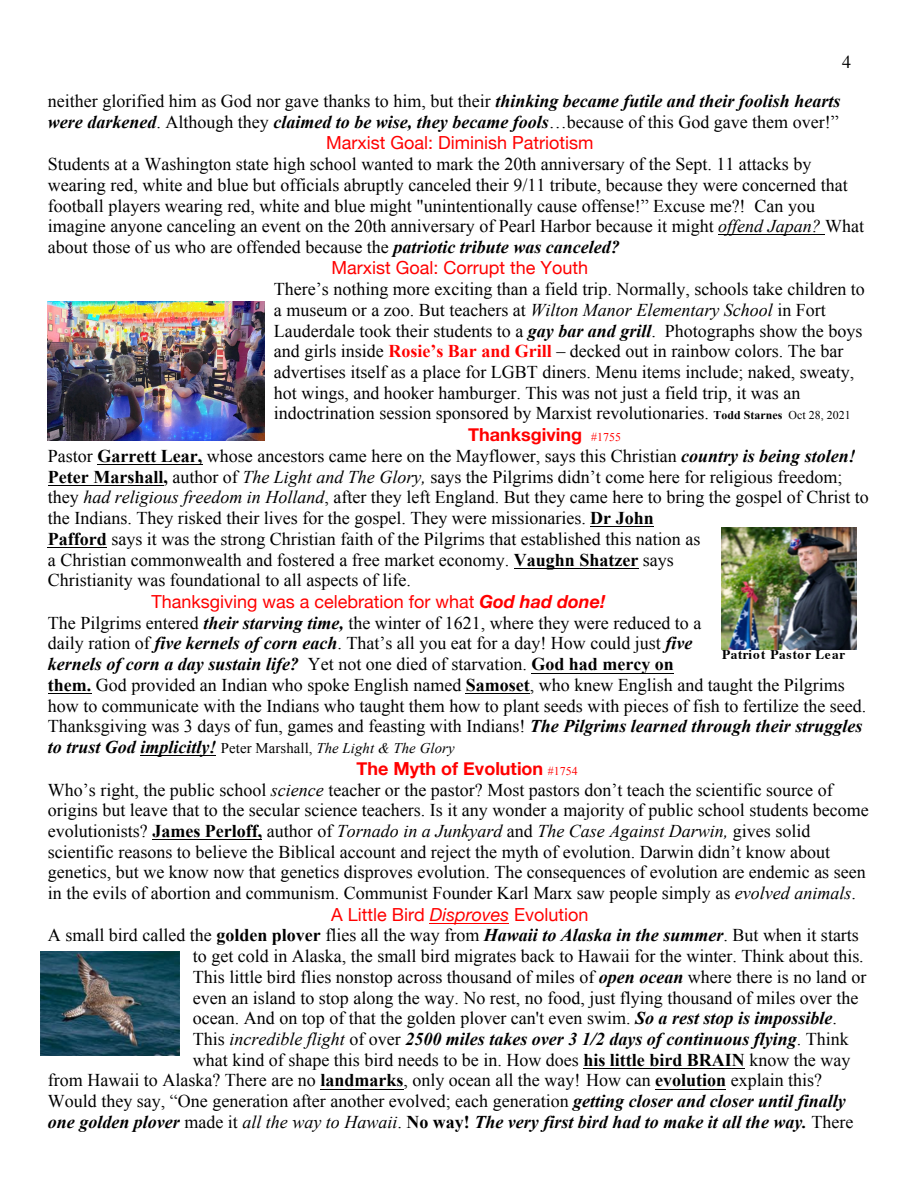
<style>
.page{position:relative;width:918px;height:1188px;background:#fff}
.page>*{position:absolute;margin:0;border:0;box-sizing:border-box;transform-origin:0 0}
.t1{font:18px "Times New Roman";color:#000}
.t2{font:italic 700 18px "Times New Roman";color:#000}
.t3{font:18px "Helvetica Neue";color:#f00}
.t4{font:italic 18px "Times New Roman";color:#000}
.t5{font:700 18px "Helvetica Neue";color:#f00}
.t6{font:18px "Times";color:#000}
.t7{font:700 13.35px "Times";letter-spacing:.04em;color:#000}
.s1{font-weight:700;font-style:italic}
.s2{font-style:italic}
.s3{font-weight:700;color:#f00}
.s4{font-weight:700;font-size:11.85px}
.s5{font-size:11.85px}
.s6{font-family:"Times New Roman";font-weight:400;font-size:11.85px}
.s7{font-weight:700}
.s8{font-weight:400;font-style:normal}
.s9{font-style:normal}
.s10{font-weight:400;font-style:normal;font-size:14.7px}
.s11{font-weight:400;font-size:14.7px}
.s12{font-weight:700;font-style:normal}
.s13{font-weight:400}
</style>
<div class="page">
<hr style="left:718px;top:235px;width:107px;height:1px;background:#000">
<hr style="left:98px;top:464px;width:105px;height:1px;background:#000">
<hr style="left:48px;top:485px;width:115px;height:1px;background:#000">
<hr style="left:590px;top:527px;width:64px;height:1px;background:#000">
<hr style="left:48px;top:547px;width:59px;height:1px;background:#000">
<hr style="left:514px;top:568px;width:124px;height:1px;background:#000">
<hr style="left:531px;top:673px;width:143px;height:1px;background:#000">
<hr style="left:48px;top:693px;width:43px;height:1px;background:#000">
<hr style="left:466px;top:693px;width:64px;height:1px;background:#000">
<hr style="left:140px;top:756px;width:76px;height:1px;background:#000">
<hr style="left:152px;top:840px;width:110px;height:1px;background:#000">
<hr style="left:430px;top:923px;width:79px;height:1px;background:#f00">
<hr style="left:584px;top:1068px;width:161px;height:1px;background:#000">
<hr style="left:320px;top:1089px;width:84px;height:1px;background:#000">
<hr style="left:655px;top:1089px;width:71px;height:1px;background:#000">
<img style="left:721px;top:527px;width:136px;height:123px">
<img style="left:40px;top:951px;width:140px;height:105px">
<img style="left:48px;top:301px;width:216px;height:139px">
<p class="t6" style="left:842px;top:45px;width:10px">4</p>
<p class="t1" style="left:48px;top:89px;width:794px">neither glorified him as God nor gave thanks to him, but their <span class="s1">thinking became futile and their foolish hearts</span></p>
<p class="t1" style="left:48px;top:110px;width:792px"><span class="s1">were darkened</span>. Although they <span class="s1">claimed to be wise, they became fools</span>…because of this God gave them over!”</p>
<p class="t3" style="left:326px;top:130px;width:269px">Marxist Goal: Diminish Patriotism</p>
<p class="t1" style="left:48px;top:152px;width:765px">Students at a Washington state high school wanted to mark the 20th anniversary of the Sept. 11 attacks by</p>
<p class="t1" style="left:48px;top:173px;width:801px">wearing red, white and blue but officials abruptly canceled their 9/11 tribute, because they were concerned that</p>
<p class="t1" style="left:48px;top:194px;width:769px">football players wearing red, white and blue might "unintentionally cause offense!” Excuse me?! Can you</p>
<p class="t1" style="left:48px;top:214px;width:818px">imagine anyone canceling an event on the 20th anniversary of Pearl Harbor because it might <span class="s2">offend Japan?</span> What</p>
<p class="t1" style="left:48px;top:235px;width:573px">about those of us who are offended because the <span class="s1">patriotic tribute was canceled?</span></p>
<p class="t3" style="left:331px;top:255px;width:258px">Marxist Goal: Corrupt the Youth</p>
<p class="t1" style="left:274px;top:277px;width:592px">There’s nothing more exciting than a field trip. Normally, schools take children to</p>
<p class="t1" style="left:274px;top:298px;width:553px">a museum or a zoo. But teachers at <span class="s2">Wilton Manor Elementary School</span> in Fort</p>
<p class="t1" style="left:274px;top:318px;width:590px">Lauderdale took their students to a <span class="s1">gay bar and grill</span>. Photographs show the boys</p>
<p class="t1" style="left:274px;top:339px;width:571px">and girls inside <span class="s3">Rosie’s Bar and Grill</span> – decked out in rainbow colors. The bar</p>
<p class="t1" style="left:274px;top:360px;width:582px">advertises itself as a place for LGBT diners. Menu items include; naked, sweaty,</p>
<p class="t1" style="left:274px;top:380px;width:528px">hot wings, and hooker hamburger. This was not just a field trip, it was an</p>
<p class="t1" style="left:274px;top:401px;width:578px">indoctrination session sponsored by Marxist revolutionaries. <span class="s4">Todd Starnes</span> <span class="s5">Oct 28, 2021</span></p>
<p class="t5" style="left:468px;top:421px;width:154px">Thanksgiving <span class="s6">#1755</span></p>
<p class="t1" style="left:48px;top:444px;width:809px">Pastor <span class="s7">Garrett Lear,</span> whose ancestors came here on the Mayflower, says this Christian <span class="s1">country is being stolen!</span></p>
<p class="t1" style="left:48px;top:465px;width:796px"><span class="s7">Peter Marshall,</span> author of <span class="s2">The Light and The Glory,</span> says the Pilgrims didn’t come here for religious freedom;</p>
<p class="t1" style="left:48px;top:485px;width:822px">they <span class="s2">had religious freedom in Holland</span>, after they left England. But they came here to bring the gospel of Christ to</p>
<p class="t1" style="left:48px;top:506px;width:607px">the Indians. They risked their lives for the gospel. They were missionaries. <span class="s7">Dr John</span></p>
<p class="t1" style="left:48px;top:527px;width:654px"><span class="s7">Pafford</span> says it was the strong Christian faith of the Pilgrims that established this nation as</p>
<p class="t1" style="left:48px;top:547px;width:627px">a Christian commonwealth and fostered a free market economy. <span class="s7">Vaughn Shatzer</span> says</p>
<p class="t1" style="left:48px;top:568px;width:364px">Christianity was foundational to all aspects of life.</p>
<p class="t3" style="left:151px;top:589px;width:455px">Thanksgiving was a celebration for what <span class="s1">God had done!</span></p>
<p class="t1" style="left:48px;top:611px;width:655px">The Pilgrims entered <span class="s1">their starving time,</span> the winter of 1621, where they were reduced to a</p>
<p class="t1" style="left:48px;top:631px;width:646px">daily ration of <span class="s1">five kernels of corn each</span>. That’s all you eat for a day! How could just <span class="s1">five</span></p>
<p class="t2" style="left:48px;top:652px;width:627px">kernels of corn a day sustain life? <span class="s8">Yet not one died of starvation.</span> <span class="s9">God had mercy on</span></p>
<p class="t1" style="left:48px;top:673px;width:798px"><span class="s7">them.</span> God provided an Indian who spoke English named <span class="s7">Samoset</span>, who knew English and taught the Pilgrims</p>
<p class="t1" style="left:48px;top:694px;width:820px">how to communicate with the Indians who taught them how to plant seeds with pieces of fish to fertilize the seed.</p>
<p class="t1" style="left:48px;top:714px;width:816px">Thanksgiving was 3 days of fun, games and feasting with Indians! <span class="s1">The Pilgrims learned through their struggles</span></p>
<p class="t2" style="left:48px;top:735px;width:408px">to trust God implicitly! <span class="s10">Peter Marshall,</span> <span class="s11">The Light &amp; The Glory</span></p>
<p class="t5" style="left:357px;top:755px;width:223px">The Myth of Evolution <span class="s6">#1754</span></p>
<p class="t1" style="left:48px;top:777px;width:786px">Who’s right, the public school <span class="s2">science</span> teacher or the pastor? Most pastors don’t teach the scientific source of</p>
<p class="t1" style="left:48px;top:798px;width:822px">origins but leave that to the secular science teachers. Is it any wonder a majority of public school students become</p>
<p class="t4" style="left:48px;top:819px;width:764px"><span class="s9">evolutionists?</span> <span class="s12">James Perloff,</span> <span class="s9">author of</span> Tornado in a Junkyard <span class="s9">and</span> The Case Against Darwin, <span class="s9">gives solid</span></p>
<p class="t1" style="left:48px;top:840px;width:784px">scientific reasons to believe the Biblical account and reject the myth of evolution. Darwin didn’t know about</p>
<p class="t1" style="left:48px;top:860px;width:819px">genetics, but we know now that genetics disproves evolution. The consequences of evolution are endemic as seen</p>
<p class="t1" style="left:48px;top:881px;width:809px">in the evils of abortion and communism. Communist Founder Karl Marx saw people simply as <span class="s2">evolved animals</span>.</p>
<p class="t3" style="left:331px;top:901px;width:259px">A Little Bird <span class="s2">Disproves</span> Evolution</p>
<p class="t1" style="left:48px;top:923px;width:813px">A small bird called the <span class="s7">golden plover</span> flies all the way from <span class="s1">Hawaii to Alaska in the summer</span>. But when it starts</p>
<p class="t1" style="left:193px;top:944px;width:672px">to get cold in Alaska, the small bird migrates back to Hawaii for the winter. Think about this.</p>
<p class="t1" style="left:193px;top:965px;width:675px">This little bird flies nonstop across thousand of miles of <span class="s1">open ocean</span> where there is no land or</p>
<p class="t1" style="left:193px;top:986px;width:667px">even an island to stop along the way. No rest, no food, just flying thousand of miles over the</p>
<p class="t1" style="left:193px;top:1006px;width:646px">ocean. And on top of that the golden plover can't even swim. <span class="s1">So a rest stop is impossible</span>.</p>
<p class="t2" style="left:193px;top:1027px;width:658px"><span class="s8">This</span> <span class="s13">incredible flight</span> <span class="s8">of over</span> 2500 miles takes over 3 1/2 days of continuous flying<span class="s8">. Think</span></p>
<p class="t1" style="left:193px;top:1047px;width:659px">what kind of shape this bird needs to be in. How does <span class="s7">his little bird BRAIN</span> know the way</p>
<p class="t1" style="left:48px;top:1068px;width:776px">from Hawaii to Alaska? There are no <span class="s7">landmarks</span>, only ocean all the way! How can <span class="s7">evolution</span> explain this?</p>
<p class="t1" style="left:48px;top:1089px;width:799px">Would they say, “One generation after another evolved; each generation <span class="s1">getting closer and closer until finally</span></p>
<p class="t2" style="left:48px;top:1109px;width:807px">one golden plover <span class="s8">made it</span> <span class="s13">all the way to Hawaii</span><span class="s8">.</span> <span class="s9">No way!</span> The very first bird had to make it all the way. <span class="s8">There</span></p>
<p class="t7" style="left:722px;top:642px;width:124px">Patriot Pastor Lear</p>
</div>
